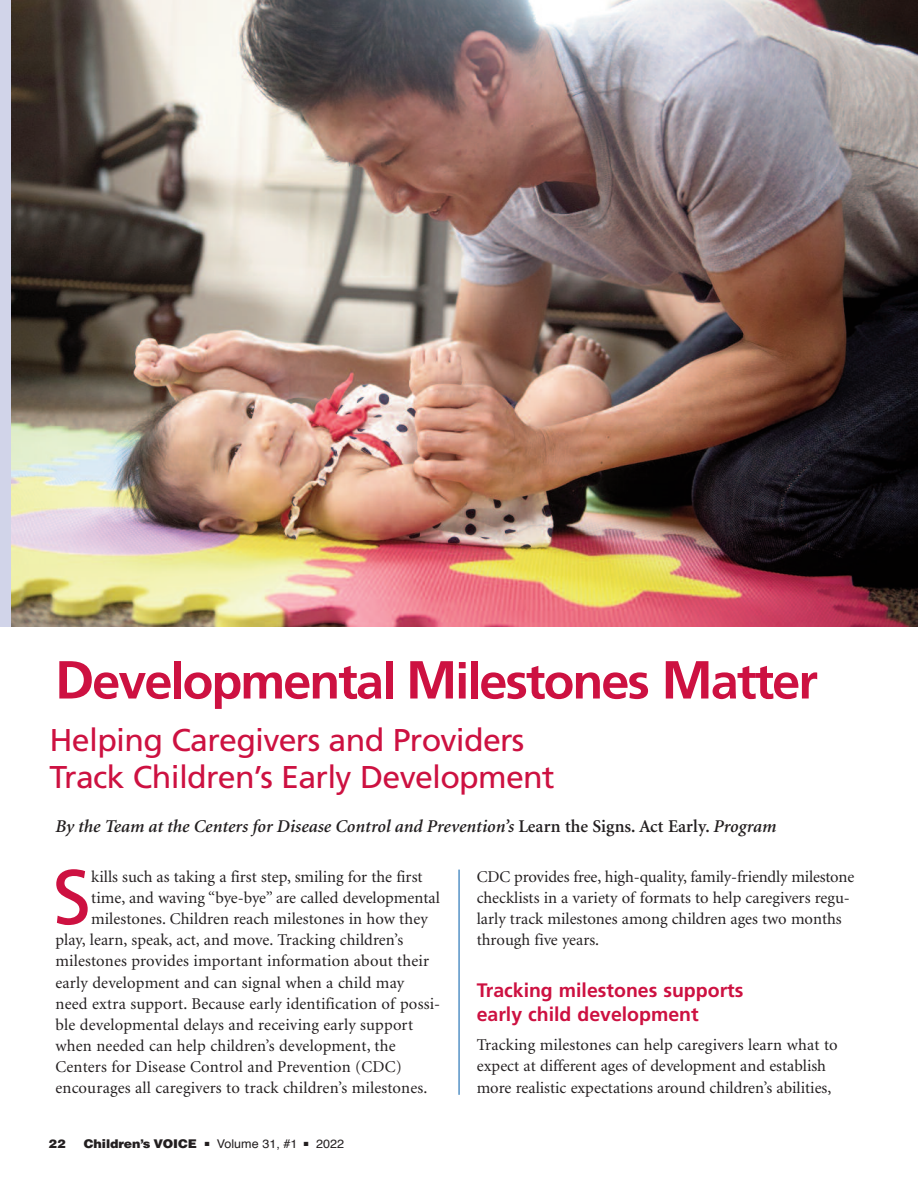
<style>
.page{position:relative;width:918px;height:1188px;background:#fff}
.page>*{position:absolute;margin:0;border:0;box-sizing:border-box;transform-origin:0 0}
.t1{font:77.4px "Frutiger";color:#cd1141}
.t2{font:700 49.5px "Frutiger";letter-spacing:-.04em;color:#cd1141}
.t3{font:31.5px/37.5px "Frutiger";letter-spacing:-.02em;color:#cd1141}
.t4{font:700 19.5px/24px "Frutiger";color:#cd1141}
.t5{font:italic 600 18px "Minion";color:#231f20}
.t6{font:16.5px/21.1px "Minion";letter-spacing:.005em;color:#231f20}
.t7{font:900 12px "Helvetica";letter-spacing:-.005em;color:#231f20;scale:1.05 1}
.s1{font-size:53.55px}
.s2{font-style:normal}
.s3{font-weight:400}
</style>
<div class="page">
<img style="left:12px;top:0;width:906px;height:627px">
<hr style="left:459px;top:870px;width:1px;height:225px;background:#015ba9">
<h2 class="t2" style="left:55px;top:661px;width:764px"><span class="s1">D</span>evelopmental <span class="s1">M</span>ilestones <span class="s1">M</span>atter</h2>
<h3 class="t3" style="left:49px;top:723px;width:507px">Helping Caregivers and Providers<br>Track Children’s Early Development</h3>
<p class="t5" style="left:56px;top:819px;width:722px">By the Team at the Centers for Disease Control and Prevention’s <span class="s2">Learn the Signs. Act Early.</span> Program</p>
<h1 class="t1" style="left:53px;top:865px;width:40px">S</h1>
<p class="t6" style="left:91px;top:867px;width:333px">kills such as taking a first step, smiling for the first</p>
<p class="t6" style="left:91px;top:888px;width:350px">time, and waving “bye-bye” are called developmental</p>
<p class="t6" style="left:91px;top:910px;width:338px">milestones. Children reach milestones in how they</p>
<p class="t6" style="left:56px;top:931px;width:349px">play, learn, speak, act, and move. Tracking children’s</p>
<p class="t6" style="left:56px;top:952px;width:375px">milestones provides important information about their</p>
<p class="t6" style="left:56px;top:973px;width:350px">early development and can signal when a child may</p>
<p class="t6" style="left:56px;top:994px;width:386px">need extra support. Because early identification of possi-</p>
<p class="t6" style="left:56px;top:1015px;width:359px">ble developmental delays and receiving early support</p>
<p class="t6" style="left:56px;top:1037px;width:342px">when needed can help children’s development, the</p>
<p class="t6" style="left:56px;top:1058px;width:348px">Centers for Disease Control and Prevention (CDC)</p>
<p class="t6" style="left:56px;top:1079px;width:373px">encourages all caregivers to track children’s milestones.</p>
<p class="t7" style="left:49px;top:1139px;width:18px">22</p>
<p class="t7" style="left:84px;top:1139px;width:249px">Children’s VOICE ■ <span class="s3">Volume 31, #1</span> ■ <span class="s3">2022</span></p>
<p class="t6" style="left:477px;top:867px;width:379px">CDC provides free, high-quality, family-friendly milestone checklists in a variety of formats to help caregivers regu&shy;larly track milestones among children ages two months through five years.</p>
<p class="t4" style="left:477px;top:980px;width:268px">Tracking milestones supports early child development</p>
<p class="t6" style="left:477px;top:1035px;width:362px">Tracking milestones can help caregivers learn what to expect at different ages of development and establish more realistic expectations around children’s abilities,</p>
</div>
